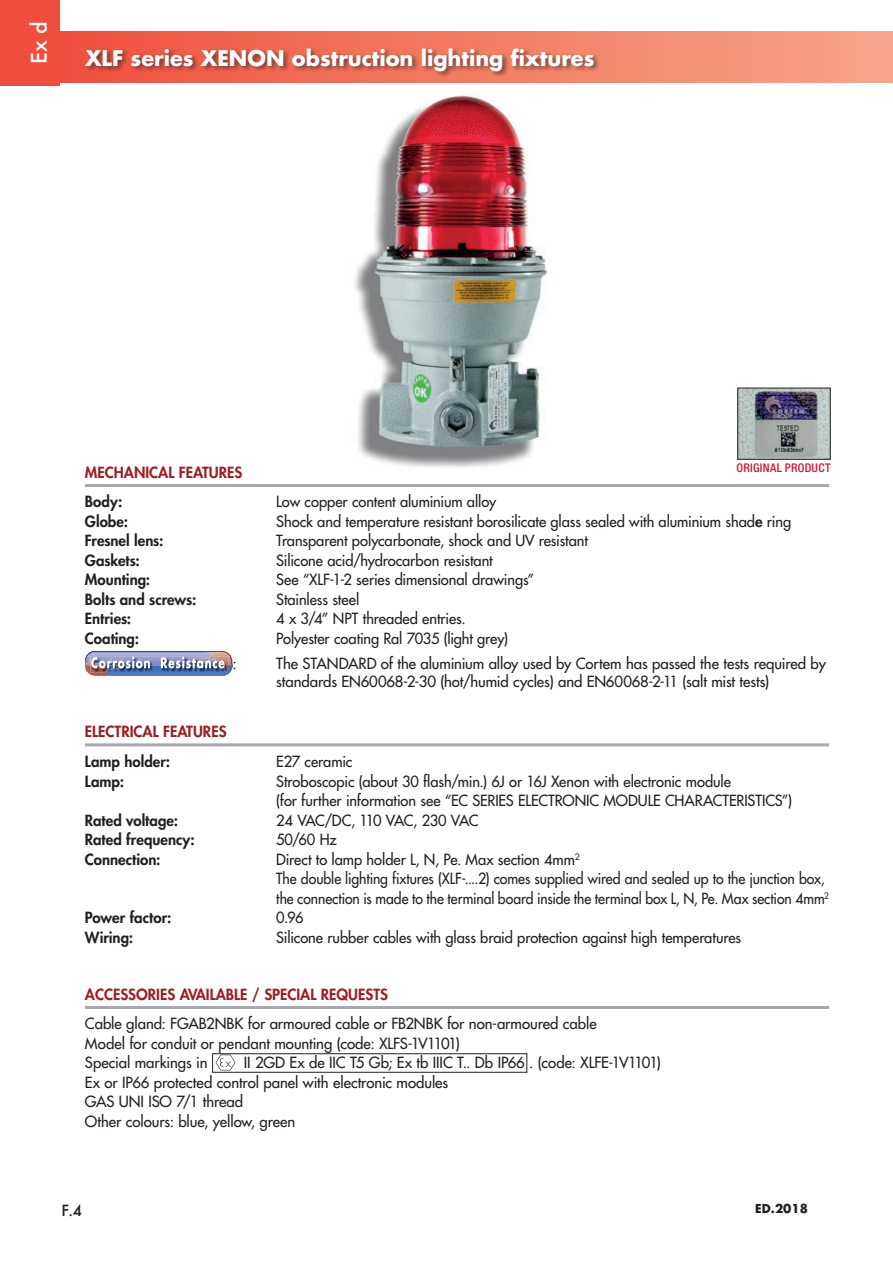
<style>
.page{position:relative;width:893px;height:1263px;background:#fff}
.page>*{position:absolute;margin:0;border:0;box-sizing:border-box;transform-origin:0 0}
.ITA_titolo_pagina{font:700 21px "Futura";color:#fff}
.t1{font:500 21px "Futura";color:#fff}
.ITA_testo_10pt{font:15px "Futura";letter-spacing:-.005em;color:#231f20}
.ITA_testo_10pt-2{font:15px/19.5px "Futura";letter-spacing:-.005em;color:#231f20;scale:.94 1}
.ITA_testo_10pt-3{font:800 15px "Futura";color:#231f20}
.ITA_testo_10pt_heavy{font:800 15px "Futura";color:#9f1d20}
.ITA_testo_10pt-4{font:15px "Futura";letter-spacing:-.045em;color:#231f20}
.t2{font:500 15px "Futura";color:#231f20}
.ES_titolo_pagina{font:500 condensed 12px "Helvetica Neue LT Pro";letter-spacing:.02em;color:#d7162e}
.t3{font:700 12px "Futura";color:#231f20}
.s1{font-weight:800}
</style>
<div class="page">
<div style="left:60px;top:31px;width:833px;height:51px;background:linear-gradient(to right,#f0513c,#f7a68b)"></div>
<div style="left:0;top:0;width:60px;height:85px;background:#ef4e3d"></div>
<img style="left:354px;top:95px;width:194px;height:373px">
<div style="left:84px;top:46px;width:517px;height:32px;background:#231f20;opacity:.6"></div>
<hr style="left:85px;top:676px;width:147px;height:1px;background:#4883c4">
<hr style="left:85px;top:675px;width:147px;height:1px;background:#4680c2">
<hr style="left:85px;top:674px;width:147px;height:1px;background:#477ec1">
<hr style="left:85px;top:673px;width:147px;height:1px;background:#467bbf">
<hr style="left:85px;top:672px;width:147px;height:1px;background:#4779be">
<hr style="left:85px;top:671px;width:147px;height:1px;background:#4477bc">
<hr style="left:85px;top:670px;width:147px;height:1px;background:#4175bb">
<hr style="left:85px;top:669px;width:147px;height:1px;background:#3e72b9">
<hr style="left:85px;top:668px;width:147px;height:1px;background:#3d70b7">
<hr style="left:85px;top:667px;width:147px;height:1px;background:#406eb6">
<hr style="left:85px;top:666px;width:147px;height:1px;background:#416bb4">
<hr style="left:85px;top:665px;width:147px;height:1px;background:#3f6ab3">
<hr style="left:85px;top:664px;width:147px;height:1px;background:#3e67b1">
<hr style="left:85px;top:663px;width:147px;height:1px;background:#3d65b0">
<hr style="left:85px;top:662px;width:147px;height:1px;background:#3c63ae">
<hr style="left:85px;top:661px;width:147px;height:1px;background:#3c61ad">
<hr style="left:85px;top:660px;width:147px;height:1px;background:#3a5eab">
<hr style="left:85px;top:659px;width:147px;height:1px;background:#395caa">
<hr style="left:85px;top:658px;width:147px;height:1px;background:#3a5aa8">
<hr style="left:85px;top:657px;width:147px;height:1px;background:#3a58a6">
<hr style="left:85px;top:656px;width:147px;height:1px;background:#3b56a5">
<hr style="left:85px;top:655px;width:147px;height:1px;background:#3a53a3">
<hr style="left:85px;top:654px;width:147px;height:1px;background:#3850a2">
<hr style="left:85px;top:653px;width:147px;height:1px;background:#384ea1">
<hr style="left:85px;top:652px;width:147px;height:1px;background:#394b9f">
<hr style="left:85px;top:651px;width:147px;height:1px;background:#394a9f">
<img style="left:86px;top:652px;width:3px;height:13px">
<img style="left:91px;top:668px;width:137px;height:5px">
<svg style="left:89px;top:651px;width:144px;height:17px;background:#a6a5c2"></svg>
<hr style="left:85px;top:484px;width:744px;height:3px;background:#a8a9ad">
<img style="left:739px;top:390px;width:90px;height:68px">
<div style="left:737px;top:388px;width:94px;height:72px;border:1px solid #231f20"></div>
<hr style="left:85px;top:743px;width:744px;height:3px;background:#a8a9ad">
<img style="left:212px;top:1055px;width:27px;height:18px">
<hr style="left:85px;top:1006px;width:744px;height:3px;background:#a8a9ad">
<div style="left:212px;top:1053px;width:315px;height:19px;border:1px solid #231f20"></div>
<h1 class="t1" style="left:25px;top:64px;width:44px;rotate:-90deg">Ex d</h1>
<p class="ITA_titolo_pagina" style="left:85px;top:43px;width:511px">XLF series XENON obstruction lighting fixtures</p>
<p class="ITA_testo_10pt_heavy" style="left:85px;top:462px;width:159px">MECHANICAL FEATURES</p>
<p class="ES_titolo_pagina" style="left:737px;top:461px;width:95px">ORIGINAL PRODUCT</p>
<p class="ITA_testo_10pt-3" style="left:85px;top:492px;width:39px">Body:</p>
<p class="ITA_testo_10pt" style="left:276px;top:492px;width:221px">Low copper content aluminium alloy</p>
<p class="ITA_testo_10pt-3" style="left:85px;top:511px;width:45px">Globe:</p>
<p class="ITA_testo_10pt" style="left:276px;top:512px;width:516px">Shock and temperature resistant borosilicate glass sealed with aluminium shad<span class="s1">e</span> ring</p>
<p class="ITA_testo_10pt-3" style="left:85px;top:531px;width:80px">Fresnel lens:</p>
<p class="ITA_testo_10pt" style="left:276px;top:531px;width:313px">Transparent polycarbonate, shock and UV resistant</p>
<p class="ITA_testo_10pt-3" style="left:85px;top:550px;width:57px">Gaskets:</p>
<p class="ITA_testo_10pt" style="left:276px;top:551px;width:218px">Silicone acid/hydrocarbon resistant</p>
<p class="ITA_testo_10pt-3" style="left:85px;top:570px;width:67px">Mounting:</p>
<p class="ITA_testo_10pt" style="left:276px;top:570px;width:260px">See “XLF-1-2 series dimensional drawings”</p>
<p class="ITA_testo_10pt-3" style="left:85px;top:589px;width:113px">Bolts and screws:</p>
<p class="ITA_testo_10pt" style="left:276px;top:590px;width:84px">Stainless steel</p>
<p class="ITA_testo_10pt-3" style="left:85px;top:609px;width:48px">Entries:</p>
<p class="ITA_testo_10pt" style="left:276px;top:609px;width:191px">4 x 3/4” NPT threaded entries.</p>
<p class="ITA_testo_10pt-3" style="left:85px;top:628px;width:56px">Coating:</p>
<p class="ITA_testo_10pt" style="left:276px;top:629px;width:233px">Polyester coating Ral 7035 (light grey)</p>
<p class="ITA_testo_10pt" style="left:232px;top:654px;width:6px">:</p>
<p class="ITA_testo_10pt" style="left:276px;top:654px;width:551px">The STANDARD of the aluminium alloy used by Cortem has passed the tests required by</p>
<p class="ITA_testo_10pt" style="left:276px;top:672px;width:494px">standards EN60068-2-30 (hot/humid cycles) and EN60068-2-11 (salt mist tests)</p>
<p class="ITA_testo_10pt_heavy" style="left:85px;top:721px;width:143px">ELECTRICAL FEATURES</p>
<p class="ITA_testo_10pt-3" style="left:85px;top:752px;width:87px">Lamp holder:</p>
<p class="ITA_testo_10pt" style="left:276px;top:752px;width:78px">E27 ceramic</p>
<p class="ITA_testo_10pt-3" style="left:85px;top:771px;width:41px">Lamp:</p>
<p class="ITA_testo_10pt" style="left:276px;top:772px;width:456px">Stroboscopic (about 30 flash/min.) 6J or 16J Xenon with electronic module</p>
<p class="ITA_testo_10pt" style="left:276px;top:791px;width:517px">(for further information see “EC SERIES ELECTRONIC MODULE CHARACTERISTICS”)</p>
<p class="ITA_testo_10pt-3" style="left:85px;top:810px;width:95px">Rated voltage:</p>
<p class="ITA_testo_10pt-4" style="left:276px;top:811px;width:204px">24 VAC/DC, 110 VAC, 230 VAC</p>
<p class="ITA_testo_10pt-3" style="left:85px;top:830px;width:111px">Rated frequency:</p>
<p class="ITA_testo_10pt" style="left:276px;top:830px;width:62px">50/60 Hz</p>
<p class="ITA_testo_10pt-3" style="left:85px;top:849px;width:77px">Connection:</p>
<p class="ITA_testo_10pt" style="left:276px;top:850px;width:305px">Direct to lamp holder L, N, Pe. Max section 4mm<sup>2</sup></p>
<p class="ITA_testo_10pt-2" style="left:276px;top:869px;width:589px">The double lighting fixtures (XLF-....2) comes supplied wired and sealed up to the junction box, the connection is made to the terminal board inside the terminal box L, N, Pe. Max section 4mm<sup>2</sup></p>
<p class="ITA_testo_10pt-3" style="left:85px;top:908px;width:88px">Power factor:</p>
<p class="ITA_testo_10pt" style="left:276px;top:908px;width:29px">0.96</p>
<p class="ITA_testo_10pt-3" style="left:85px;top:927px;width:50px">Wiring:</p>
<p class="ITA_testo_10pt" style="left:276px;top:928px;width:466px">Silicone rubber cables with glass braid protection against high temperatures</p>
<p class="ITA_testo_10pt_heavy" style="left:85px;top:984px;width:305px">ACCESSORIES AVAILABLE / SPECIAL REQUESTS</p>
<p class="ITA_testo_10pt" style="left:85px;top:1014px;width:513px">Cable gland: FGAB2NBK for armoured cable or FB2NBK for non-armoured cable</p>
<p class="ITA_testo_10pt" style="left:85px;top:1034px;width:377px">Model for conduit or pendant mounting (code: XLFS-1V1101)</p>
<p class="ITA_testo_10pt" style="left:85px;top:1053px;width:124px">Special markings in</p>
<p class="ITA_testo_10pt" style="left:244px;top:1053px;width:418px">II 2GD Ex de IIC T5 Gb; Ex tb IIIC T.. Db IP66 . (code: XLFE-1V1101)</p>
<p class="ITA_testo_10pt" style="left:85px;top:1073px;width:365px">Ex or IP66 protected control panel with electronic modules</p>
<p class="ITA_testo_10pt" style="left:85px;top:1092px;width:160px">GAS UNI ISO 7/1 thread</p>
<p class="ITA_testo_10pt" style="left:85px;top:1112px;width:212px">Other colours: blue, yellow, green</p>
<p class="t2" style="left:62px;top:1200px;width:22px">F.4</p>
<p class="t3" style="left:755px;top:1200px;width:54px">ED.2018</p>
</div>
